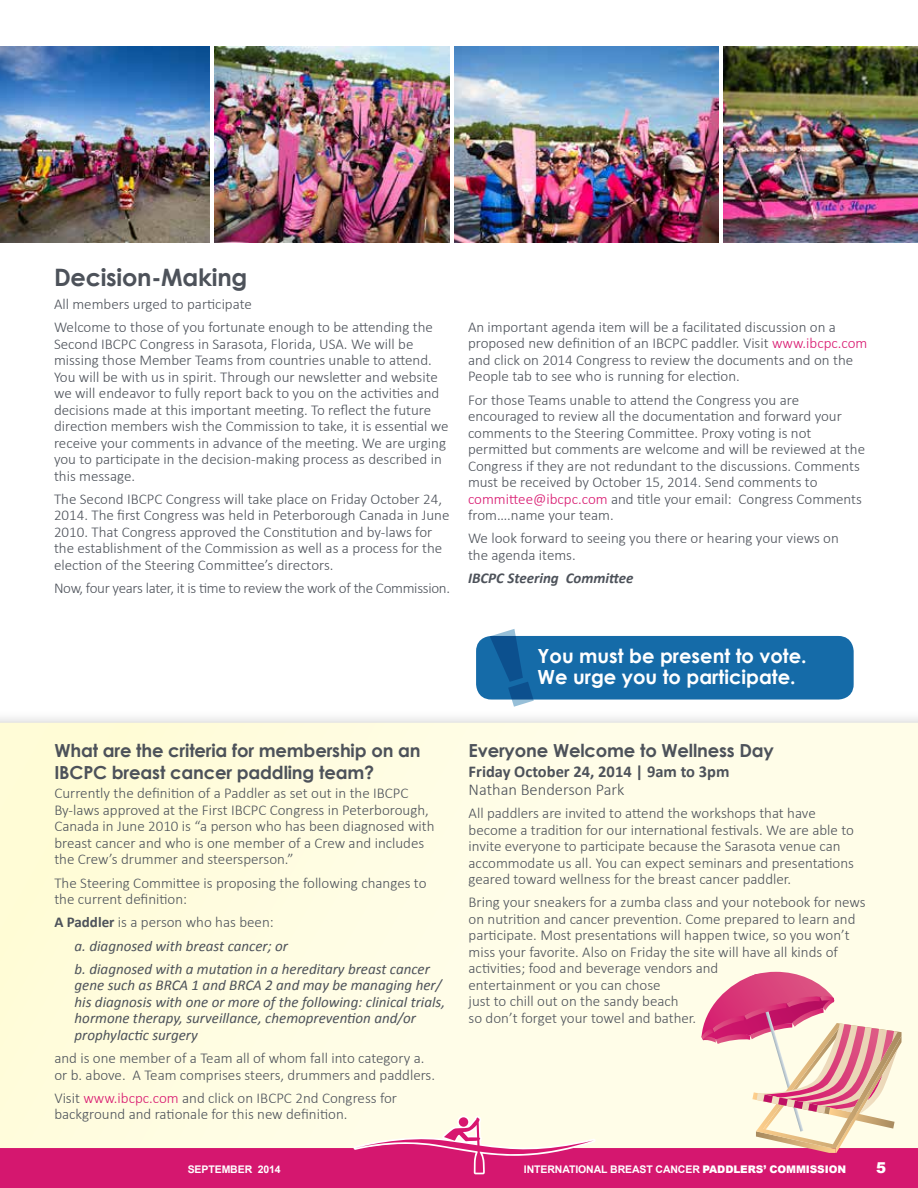
<style>
.page{position:relative;width:918px;height:1188px;background:#fff}
.page>*{position:absolute;margin:0;border:0;box-sizing:border-box;transform-origin:0 0}
.t1{font:700 24px "Century Gothic";letter-spacing:-.01em;color:#4d525a}
.t2{font:700 19.5px/21px "Century Gothic";color:#fff}
.t3{font:700 18px/21.6px "Century Gothic";letter-spacing:-.01em;color:#4d525a}
.t4{font:700 16.5px "Calibri";color:#4d525a}
.t5{font:300 16.5px "Calibri";color:#4d525a}
.t6{font:300 15px/16.5px "Calibri";color:#4d525a}
.t7{font:italic 15px/16.5px "Calibri";color:#4d525a}
.t8{font:300 15px "Calibri";letter-spacing:-.02em;color:#4d525a}
.t9{font:italic 700 15px "Calibri";color:#4d525a}
.t10{font:900 15px "Arial";color:#fff}
.t11{font:700 10.5px "Arial";letter-spacing:-.01em;color:#fff}
.s1{color:#d8176f}
.s2{font-weight:700;font-style:normal}
.s3{font-weight:300;font-style:normal}
.s4{font-weight:900}
</style>
<div class="page">
<svg style="left:0;top:691px;width:918px;height:281px;background:#fefce5"></svg>
<svg style="left:0;top:972px;width:918px;height:216px;background:#f4c7c7"></svg>
<img style="left:0;top:46px;width:209px;height:196px">
<img style="left:215px;top:46px;width:234px;height:196px">
<img style="left:724px;top:46px;width:194px;height:196px">
<img style="left:455px;top:46px;width:263px;height:196px">
<div style="left:476px;top:636px;width:378px;height:64px;background:#156ba8;border-radius:15px"></div>
<svg style="left:490px;top:699px;width:46px;height:8px"></svg>
<h1 class="t1" style="left:54px;top:262px;width:195px">Decision-Making</h1>
<p class="t6" style="left:54px;top:291px;width:380px;line-height:23.2px">All members urged to participate<br>Welcome to those of you fortunate enough to be attending the</p>
<p class="t6" style="left:54px;top:335px;width:396px">Second IBCPC Congress in Sarasota, Florida, USA. We will be missing those Member Teams from countries unable to attend.<br>You will be with us in spirit. Through our newsletter and website we will endeavor to fully report back to you on the activities and decisions made at this important meeting. To reflect the future direction members wish the Commission to take, it is essential we receive your comments in advance of the meeting. We are urging you to participate in the decision-making process as described in this message.</p>
<p class="t6" style="left:54px;top:490px;width:397px">The Second IBCPC Congress will take place on Friday October 24, 2014. The first Congress was held in Peterborough Canada in June 2010. That Congress approved the Constitution and by-laws for the establishment of the Commission as well as a process for the election of the Steering Committee’s directors.</p>
<p class="t8" style="left:54px;top:579px;width:398px">Now, four years later, it is time to review the work of the Commission.</p>
<p class="t6" style="left:468px;top:318px;width:401px">An important agenda item will be a facilitated discussion on a proposed new definition of an IBCPC paddler. Visit <span class="s1">www.ibcpc.com </span>and click on 2014 Congress to review the documents and on the People tab to see who is running for election.</p>
<p class="t6" style="left:468px;top:391px;width:399px">For those Teams unable to attend the Congress you are encouraged to review all the documentation and forward your comments to the Steering Committee. Proxy voting is not permitted but comments are welcome and will be reviewed at the Congress if they are not redundant to the discussions. Comments must be received by October 15, 2014. Send comments to <span class="s1">committee@ibcpc.com</span> and title your email: Congress Comments from….name your team.</p>
<p class="t6" style="left:468px;top:529px;width:372px">We look forward to seeing you there or hearing your views on the agenda items.</p>
<p class="t9" style="left:468px;top:569px;width:167px">IBCPC Steering Committee</p>
<h2 class="t2" style="left:538px;top:645px;width:271px">You must be present to vote.<br>We urge you to participate.</h2>
<p class="t3" style="left:54px;top:739px;width:368px">What are the criteria for membership on an<br>IBCPC breast cancer paddling team?</p>
<p class="t6" style="left:54px;top:785px;width:382px">Currently the definition of a Paddler as set out in the IBCPC By-laws approved at the First IBCPC Congress in Peterborough, Canada in June 2010 is “a person who has been diagnosed with breast cancer and who is one member of a Crew and includes the Crew’s drummer and steersperson.”</p>
<p class="t6" style="left:54px;top:874px;width:374px">The Steering Committee is proposing the following changes to the current definition:</p>
<p class="t7" style="left:75px;top:910px;width:357px;line-height:23.2px;text-indent:-20px"><span class="s2">A Paddler</span> <span class="s3">is a person who has been:<br></span>a. diagnosed with breast cancer; or<br>b. diagnosed with a mutation in a hereditary breast cancer</p>
<p class="t7" style="left:75px;top:977px;width:372px">gene such as BRCA 1 and BRCA 2 and may be managing her/ his diagnosis with one or more of the following: clinical trials, hormone therapy, surveillance, chemoprevention and/or prophylactic surgery</p>
<p class="t6" style="left:54px;top:1049px;width:382px">and is one member of a Team all of whom fall into category a. or b. above. A Team comprises steers, drummers and paddlers.</p>
<p class="t6" style="left:54px;top:1089px;width:344px">Visit <span class="s1">www.ibcpc.com</span> and click on IBCPC 2nd Congress for background and rationale for this new definition.</p>
<p class="t11" style="left:188px;top:1162px;width:95px">SEPTEMBER 2014</p>
<p class="t3" style="left:469px;top:739px;width:307px">Everyone Welcome to Wellness Day</p>
<p class="t4" style="left:469px;top:761px;width:262px">Friday October 24, 2014 | 9am to 3pm</p>
<p class="t5" style="left:469px;top:779px;width:157px">Nathan Benderson Park</p>
<p class="t6" style="left:469px;top:804px;width:387px">All paddlers are invited to attend the workshops that have become a tradition for our international festivals. We are able to invite everyone to participate because the Sarasota venue can accommodate us all. You can expect seminars and presentations geared toward wellness for the breast cancer paddler.</p>
<p class="t6" style="left:469px;top:893px;width:399px">Bring your sneakers for a zumba class and your notebook for news on nutrition and cancer prevention. Come prepared to learn and participate. Most presentations will happen twice, so you won’t miss your favorite. Also on Friday the site will have all kinds of activities; food and beverage vendors and<br>entertainment or you can chose<br>just to chill out on the sandy beach<br>so don’t forget your towel and bather.</p>
<p class="t11" style="left:524px;top:1162px;width:324px">INTERNATIONAL BREAST CANCER <span class="s4">PADDLERS’ COMMISSION</span></p>
<p class="t10" style="left:876px;top:1156px;width:12px">5</p>
</div>
